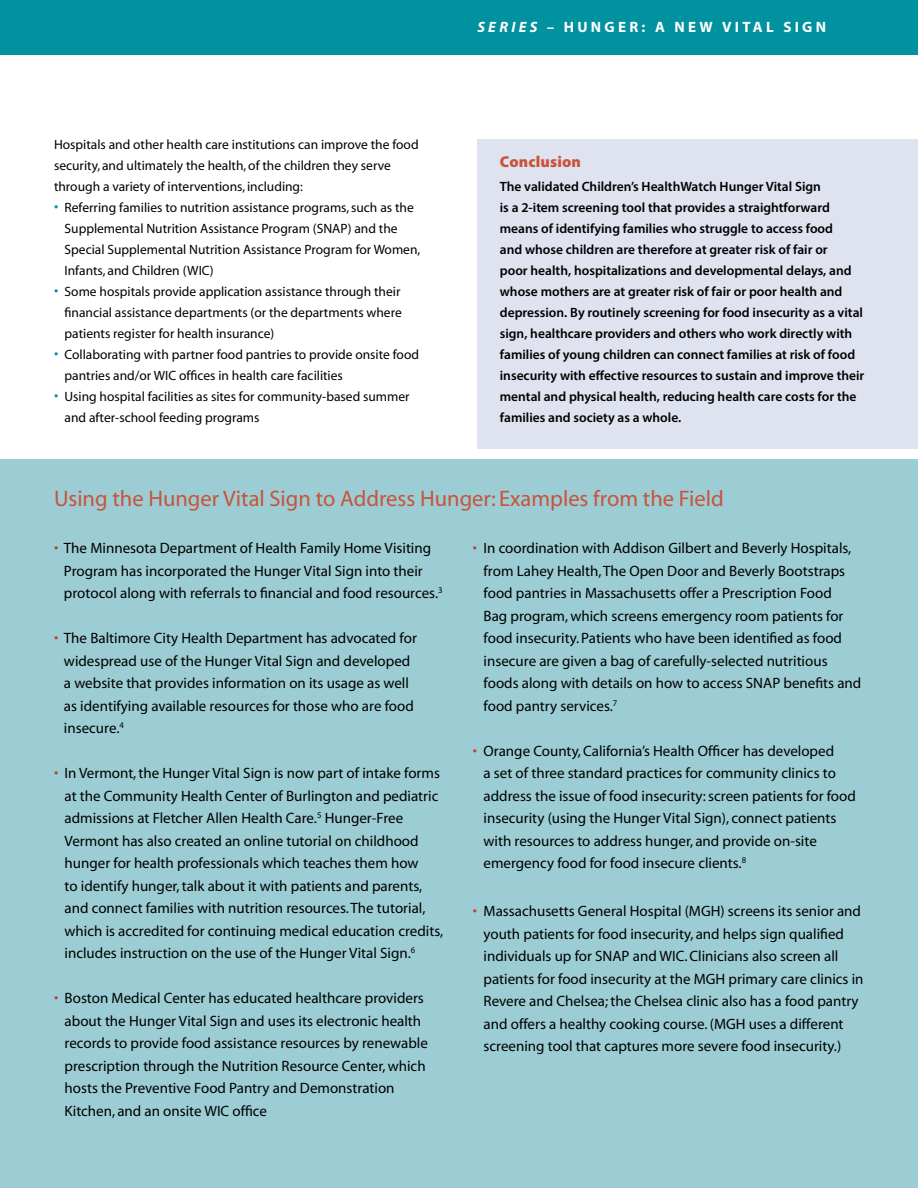
<style>
.page{position:relative;width:918px;height:1188px;background:#fff}
.page>*{position:absolute;margin:0;border:0;box-sizing:border-box;transform-origin:0 0}
.t1{font:22.5px "Myriad";color:#c8543b}
.t2{font:900 15.75px "Myriad Pro";letter-spacing:.01em;color:#c8543b}
.t3{font:15px/22.5px "Myriad";color:#000}
.t4{font:700 15px "Myriad Pro";letter-spacing:.22em;color:#fff}
.t5{font:13.5px/21px "Myriad";color:#000}
.t6{font:600 13.5px/21px "Myriad Pro";color:#000}
.s1{font-size:15px;color:#00929f}
.s2{font-style:italic}
.s3{color:#b8422f}
</style>
<div class="page">
<div style="left:0;top:460px;width:918px;height:728px;background:#9ccdd4"></div>
<div style="left:0;top:0;width:918px;height:54px;background:#00929f"></div>
<div style="left:477px;top:139px;width:441px;height:310px;background:#dfe2ef"></div>
<p class="t5" style="left:54px;top:135px;width:366px">Hospitals and other health care institutions can improve the food security, and ultimately the health, of the children they serve through a variety of interventions, including:</p>
<p class="t5" style="left:65px;top:198px;width:357px;text-indent:-11px"><span class="s1">•</span> Referring families to nutrition assistance programs, such as the Supplemental Nutrition Assistance Program (SNAP) and the Special Supplemental Nutrition Assistance Program for Women, Infants, and Children (WIC)</p>
<p class="t5" style="left:65px;top:282px;width:339px;text-align:justify;text-indent:-11px"><span class="s1">•</span> Some hospitals provide application assistance through their financial assistance departments (or the departments where patients register for health insurance)</p>
<p class="t5" style="left:65px;top:345px;width:356px;text-indent:-11px"><span class="s1">•</span> Collaborating with partner food pantries to provide onsite food pantries and/or WIC offices in health care facilities</p>
<p class="t5" style="left:65px;top:387px;width:347px;text-indent:-11px"><span class="s1">•</span> Using hospital facilities as sites for community-based summer and after-school feeding programs</p>
<p class="t4" style="left:477px;top:18px;width:350px"><span class="s2">SERIES –</span> HUNGER: A NEW VITAL SIGN</p>
<p class="t2" style="left:500px;top:151px;width:83px">Conclusion</p>
<p class="t6" style="left:500px;top:175px;width:366px">The validated Children’s HealthWatch Hunger Vital Sign<br>is a 2-item screening tool that provides a straightforward means of identifying families who struggle to access food<br>and whose children are therefore at greater risk of fair or<br>poor health, hospitalizations and developmental delays, and whose mothers are at greater risk of fair or poor health and depression. By routinely screening for food insecurity as a vital sign, healthcare providers and others who work directly with families of young children can connect families at risk of food insecurity with effective resources to sustain and improve their mental and physical health, reducing health care costs for the families and society as a whole.</p>
<h1 class="t1" style="left:54px;top:487px;width:671px">Using the Hunger Vital Sign to Address Hunger: Examples from the Field</h1>
<p class="t3" style="left:64px;top:538px;width:380px;text-indent:-10px"><span class="s3">•</span> The Minnesota Department of Health Family Home Visiting<br>Program has incorporated the Hunger Vital Sign into their protocol along with referrals to financial and food resources.<sup>3</sup></p>
<p class="t3" style="left:64px;top:628px;width:354px;text-indent:-10px"><span class="s3">•</span> The Baltimore City Health Department has advocated for widespread use of the Hunger Vital Sign and developed a website that provides information on its usage as well as identifying available resources for those who are food insecure.<sup>4</sup></p>
<p class="t3" style="left:65px;top:763px;width:380px;text-indent:-11px"><span class="s3">•</span> In Vermont, the Hunger Vital Sign is now part of intake forms at the Community Health Center of Burlington and pediatric admissions at Fletcher Allen Health Care.<sup>5</sup> Hunger-Free Vermont has also created an online tutorial on childhood hunger for health professionals which teaches them how<br>to identify hunger, talk about it with patients and parents, and connect families with nutrition resources. The tutorial, which is accredited for continuing medical education credits, includes instruction on the use of the Hunger Vital Sign.<sup>6</sup></p>
<p class="t3" style="left:65px;top:988px;width:365px;text-indent:-11px"><span class="s3">•</span> Boston Medical Center has educated healthcare providers about the Hunger Vital Sign and uses its electronic health records to provide food assistance resources by renewable prescription through the Nutrition Resource Center, which hosts the Preventive Food Pantry and Demonstration Kitchen, and an onsite WIC office</p>
<p class="t3" style="left:484px;top:538px;width:379px;text-indent:-11px"><span class="s3">•</span> In coordination with Addison Gilbert and Beverly Hospitals, from Lahey Health, The Open Door and Beverly Bootstraps food pantries in Massachusetts offer a Prescription Food<br>Bag program, which screens emergency room patients for food insecurity. Patients who have been identified as food insecure are given a bag of carefully-selected nutritious foods along with details on how to access SNAP benefits and food pantry services.<sup>7</sup></p>
<p class="t3" style="left:484px;top:740px;width:374px;text-indent:-11px"><span class="s3">•</span> Orange County, California’s Health Officer has developed<br>a set of three standard practices for community clinics to address the issue of food insecurity: screen patients for food insecurity (using the Hunger Vital Sign), connect patients with resources to address hunger, and provide on-site emergency food for food insecure clients.<sup>8</sup></p>
<p class="t3" style="left:484px;top:901px;width:381px;text-indent:-11px"><span class="s3">•</span> Massachusetts General Hospital (MGH) screens its senior and youth patients for food insecurity, and helps sign qualified individuals up for SNAP and WIC. Clinicians also screen all patients for food insecurity at the MGH primary care clinics in Revere and Chelsea; the Chelsea clinic also has a food pantry and offers a healthy cooking course. (MGH uses a different screening tool that captures more severe food insecurity.)</p>
</div>
